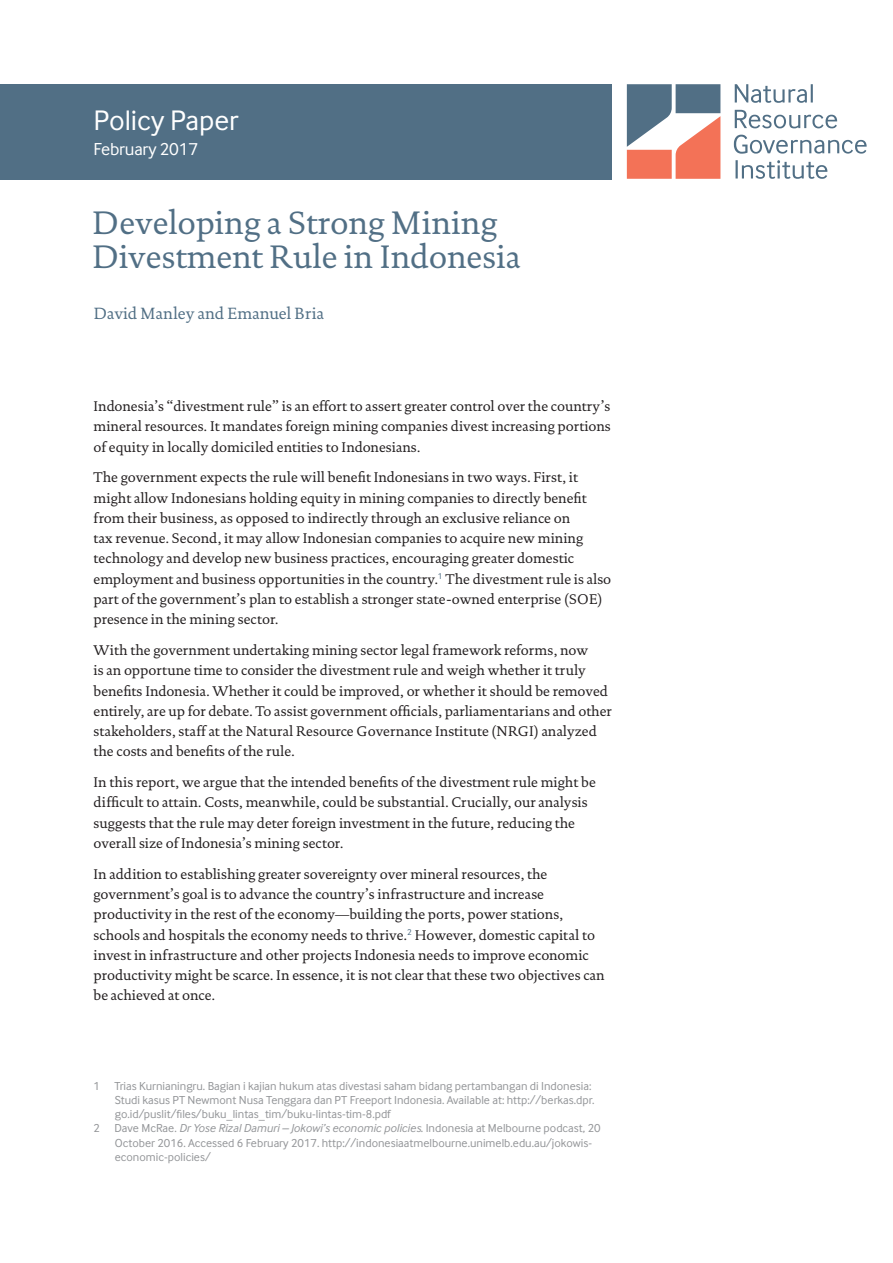
<style>
.page{position:relative;width:893px;height:1263px;background:#fff}
.page>*{position:absolute;margin:0;border:0;box-sizing:border-box;transform-origin:0 0}
.t1{font:33px/34.5px "DTL Documenta T";color:#516f85}
.t2{font:29.25px "Inter Face";color:#fff}
.t3{font:18px "Inter Face";letter-spacing:-.01em;color:#fff}
.t4{font:16.5px "DTL Documenta T";color:#516f85}
.t5{font:14.25px/20.2px "DTL Documenta T";color:#231f20}
.t6{font:12px "Inter Face";color:#939598}
.s1{font-style:italic}
</style>
<div class="page">
<div style="left:0;top:84px;width:612px;height:95px;background:#516f85"></div>
<svg style="left:735px;top:160px;width:92px;height:19px"></svg>
<svg style="left:734px;top:135px;width:133px;height:19px"></svg>
<svg style="left:735px;top:110px;width:102px;height:18px"></svg>
<svg style="left:735px;top:84px;width:78px;height:19px"></svg>
<svg style="left:627px;top:84px;width:93px;height:95px"></svg>
<h2 class="t2" style="left:94px;top:103px;width:147px">Policy Paper</h2>
<p class="t3" style="left:94px;top:139px;width:106px">February 2017</p>
<h1 class="t1" style="left:92px;top:205px;width:430px">Developing a Strong Mining<br>Divestment Rule in Indonesia</h1>
<p class="t4" style="left:94px;top:303px;width:232px">David Manley and Emanuel Bria</p>
<p class="t5" style="left:94px;top:396px;width:519px;text-align:justify">Indonesia’s “divestment rule” is an effort to assert greater control over the country’s mineral resources. It mandates foreign mining companies divest increasing portions of equity in locally domiciled entities to Indonesians.</p>
<p class="t5" style="left:94px;top:467px;width:519px">The government expects the rule will benefit Indonesians in two ways. First, it might allow Indonesians holding equity in mining companies to directly benefit from their business, as opposed to indirectly through an exclusive reliance on<br>tax revenue. Second, it may allow Indonesian companies to acquire new mining technology and develop new business practices, encouraging greater domestic employment and business opportunities in the country.<sup>1</sup> The divestment rule is also part of the government’s plan to establish a stronger state-owned enterprise (SOE) presence in the mining sector.</p>
<p class="t5" style="left:94px;top:640px;width:520px">With the government undertaking mining sector legal framework reforms, now<br>is an opportune time to consider the divestment rule and weigh whether it truly benefits Indonesia. Whether it could be improved, or whether it should be removed entirely, are up for debate. To assist government officials, parliamentarians and other stakeholders, staff at the Natural Resource Governance Institute (NRGI) analyzed the costs and benefits of the rule.</p>
<p class="t5" style="left:94px;top:772px;width:504px">In this report, we argue that the intended benefits of the divestment rule might be difficult to attain. Costs, meanwhile, could be substantial. Crucially, our analysis suggests that the rule may deter foreign investment in the future, reducing the overall size of Indonesia’s mining sector.</p>
<p class="t5" style="left:94px;top:864px;width:513px">In addition to establishing greater sovereignty over mineral resources, the government’s goal is to advance the country’s infrastructure and increase productivity in the rest of the economy—building the ports, power stations, schools and hospitals the economy needs to thrive.<sup>2</sup> However, domestic capital to invest in infrastructure and other projects Indonesia needs to improve economic productivity might be scarce. In essence, it is not clear that these two objectives can be achieved at once.</p>
<p class="t6" style="left:94px;top:1079px;width:499px">1 Trias Kurnianingru. Bagian i kajian hukum atas divestasi saham bidang pertambangan di Indonesia:</p>
<p class="t6" style="left:115px;top:1093px;width:481px">Studi kasus PT Newmont Nusa Tenggara dan PT Freeport Indonesia. Available at: http://berkas.dpr.</p>
<p class="t6" style="left:115px;top:1107px;width:277px">go.id/puslit/files/buku_lintas_tim/buku-lintas-tim-8.pdf</p>
<p class="t6" style="left:94px;top:1121px;width:509px">2 Dave McRae. <span class="s1">Dr Yose Rizal Damuri – Jokowi’s economic policies</span>. Indonesia at Melbourne podcast, 20</p>
<p class="t6" style="left:115px;top:1136px;width:479px">October 2016. Accessed 6 February 2017. http://indonesiaatmelbourne.unimelb.edu.au/jokowis-</p>
<p class="t6" style="left:115px;top:1150px;width:97px">economic-policies/</p>
</div>
